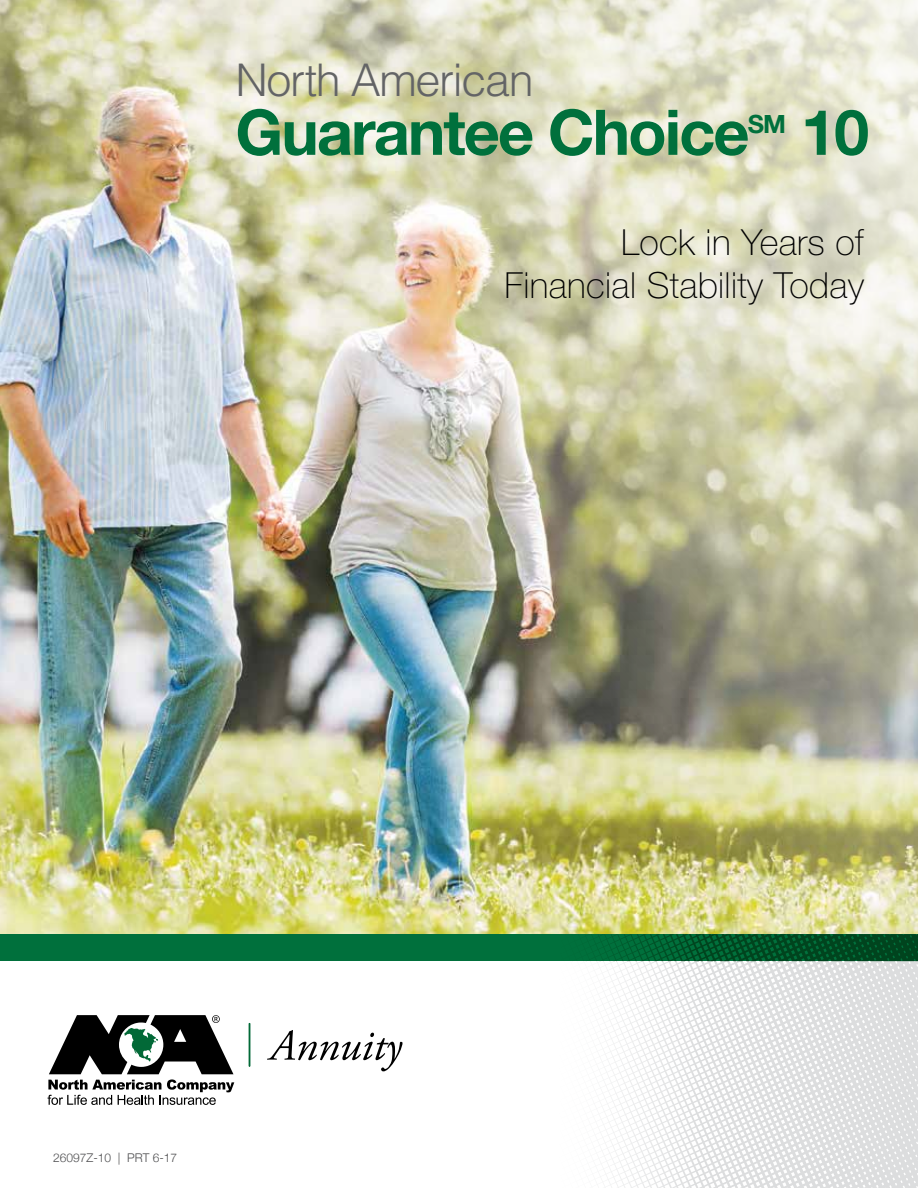
<style>
.page{position:relative;width:918px;height:1188px;background:#fff}
.page>*{position:absolute;margin:0;border:0;box-sizing:border-box;transform-origin:0 0}
.t1{font:700 63px "Helvetica Neue";letter-spacing:-.03em;color:#00703c}
.t2{font:300 45px "Helvetica";letter-spacing:-.03em;color:#636466}
.t3{font:100 36px/43.2px "Helvetica Neue LT Std";letter-spacing:.01em;color:#000;text-align:right}
.t4{font:700 25.2px "Helvetica Neue";color:#00703c}
.t5{font:300 12px "Helvetica Neue";color:#4d4d4f}
</style>
<div class="page">
<img style="left:0;top:0;width:918px;height:934px">
<hr style="left:249px;top:1023px;width:1px;height:44px;background:#026937">
<svg style="left:267px;top:1030px;width:136px;height:41px"></svg>
<svg style="left:48px;top:1015px;width:186px;height:90px"></svg>
<div style="left:0;top:934px;width:918px;height:27px;background:#00703c"></div>
<svg style="left:599px;top:961px;width:319px;height:227px"></svg>
<svg style="left:600px;top:934px;width:318px;height:27px"></svg>
<p class="t2" style="left:235px;top:52px;width:300px">North American</p>
<h1 class="t1" style="left:235px;top:93px;width:516px">Guarantee Choice</h1>
<p class="t4" style="left:748px;top:108px;width:40px">SM</p>
<h1 class="t1" style="left:801px;top:93px;width:70px">10</h1>
<p class="t3" style="left:504px;top:221px;width:361px">Lock in Years of<br>Financial Stability Today</p>
<p class="t5" style="left:53px;top:1148px;width:126px">26097Z-10 | PRT 6-17</p>
</div>
